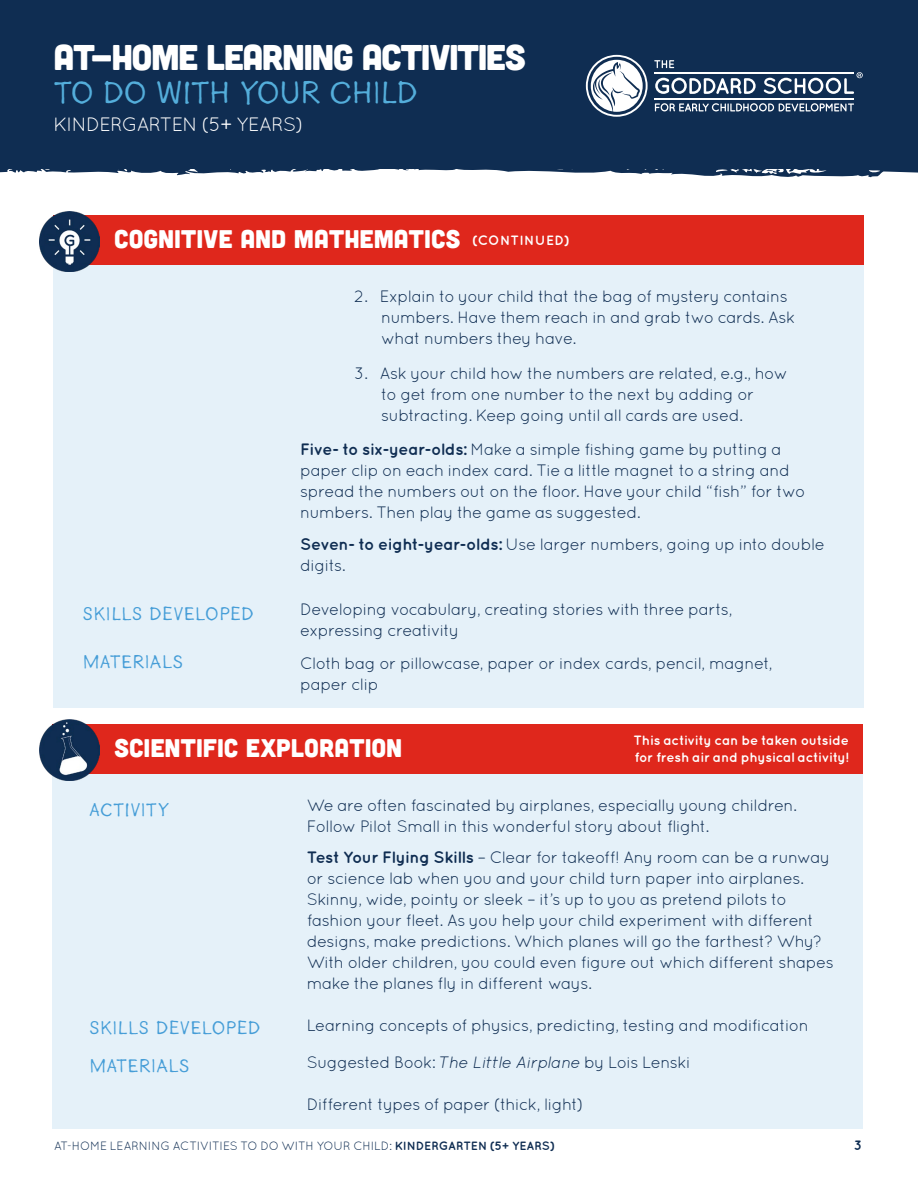
<style>
.page{position:relative;width:918px;height:1188px;background:#fff}
.page>*{position:absolute;margin:0;border:0;box-sizing:border-box;transform-origin:0 0}
.t1{font:35.7px "Cubano";letter-spacing:-.04em;color:#fff}
.t2{font:32.85px "Goodlife Sans";letter-spacing:-.045em;color:#54aedb}
.t3{font:25.5px "Cubano";letter-spacing:.005em;color:#fff}
.t4{font:19.5px "Goodlife Sans";letter-spacing:-.005em;color:#459dd7}
.t5{font:19.35px "Quicksand";letter-spacing:-.04em;color:#fff}
.t6{font:16.5px/21px "Quicksand";letter-spacing:-.035em;color:#0f2d52}
.t7{font:700 13.5px/16.5px "Quicksand";letter-spacing:-.02em;color:#fff}
.t8{font:700 13.5px "Quicksand";color:#0f2d52}
.t9{font:12px "Quicksand";letter-spacing:-.015em;color:#0f2d52}
.s1{font-family:"Quicksand";font-weight:700;font-size:13.5px}
.s2{font-weight:700}
.s3{font-style:italic}
</style>
<div class="page">
<div style="left:0;top:0;width:918px;height:168px;background:#0f2d52"></div>
<svg style="left:0;top:168px;width:918px;height:10px"></svg>
<svg style="left:655px;top:103px;width:199px;height:8px"></svg>
<svg style="left:654px;top:60px;width:20px;height:8px"></svg>
<svg style="left:655px;top:78px;width:101px;height:16px"></svg>
<hr style="left:654px;top:72px;width:200px;height:2px;background:#fff">
<hr style="left:654px;top:98px;width:200px;height:2px;background:#fff">
<svg style="left:586px;top:55px;width:62px;height:62px"></svg>
<svg style="left:764px;top:72px;width:99px;height:22px"></svg>
<div style="left:54px;top:265px;width:810px;height:443px;background:#e5f1f9"></div>
<div style="left:54px;top:215px;width:810px;height:50px;background:#df271c"></div>
<img style="left:39px;top:211px;width:61px;height:61px">
<div style="left:53px;top:773px;width:810px;height:356px;background:#e5f1f9"></div>
<div style="left:53px;top:724px;width:810px;height:49px;background:#df271c"></div>
<img style="left:39px;top:720px;width:61px;height:60px">
<h1 class="t1" style="left:54px;top:35px;width:474px">AT-HOME LEARNING ACTIVITIES</h1>
<h2 class="t2" style="left:54px;top:75px;width:366px">TO DO WITH YOUR CHILD</h2>
<p class="t5" style="left:54px;top:114px;width:252px">KINDERGARTEN (5+ YEARS)</p>
<h3 class="t3" style="left:114px;top:223px;width:457px">COGNITIVE AND MATHEMATICS <span class="s1">(CONTINUED)</span></h3>
<p class="t6" style="left:381px;top:286px;width:416px;text-indent:-27px">2. Explain to your child that the bag of mystery contains numbers. Have them reach in and grab two cards. Ask what numbers they have.</p>
<p class="t6" style="left:381px;top:362px;width:408px;text-indent:-27px">3. Ask your child how the numbers are related, e.g., how to get from one number to the next by adding or subtracting. Keep going until all cards are used.</p>
<p class="t6" style="left:300px;top:439px;width:507px"><span class="s2">Five- to six-year-olds:</span> Make a simple fishing game by putting a paper clip on each index card. Tie a little magnet to a string and spread the numbers out on the floor. Have your child “fish” for two numbers. Then play the game as suggested.</p>
<p class="t6" style="left:300px;top:533px;width:526px"><span class="s2">Seven- to eight-year-olds:</span> Use larger numbers, going up into double digits.</p>
<p class="t4" style="left:82px;top:603px;width:173px">SKILLS DEVELOPED</p>
<p class="t6" style="left:300px;top:599px;width:434px">Developing vocabulary, creating stories with three parts, expressing creativity</p>
<p class="t4" style="left:82px;top:651px;width:102px">MATERIALS</p>
<p class="t6" style="left:300px;top:652px;width:474px">Cloth bag or pillowcase, paper or index cards, pencil, magnet, paper clip</p>
<h3 class="t3" style="left:114px;top:732px;width:290px">SCIENTIFIC EXPLORATION</h3>
<p class="t7" style="left:634px;top:732px;width:217px">This activity can be taken outside for fresh air and physical activity!</p>
<p class="t4" style="left:89px;top:799px;width:82px">ACTIVITY</p>
<p class="t6" style="left:307px;top:794px;width:492px">We are often fascinated by airplanes, especially young children.<br>Follow Pilot Small in this wonderful story about flight.</p>
<p class="t6" style="left:307px;top:847px;width:529px"><span class="s2">Test Your Flying Skills</span> – Clear for takeoff! Any room can be a runway or science lab when you and your child turn paper into airplanes.<br>Skinny, wide, pointy or sleek – it’s up to you as pretend pilots to fashion your fleet. As you help your child experiment with different designs, make predictions. Which planes will go the farthest? Why?<br>With older children, you could even figure out which different shapes make the planes fly in different ways.</p>
<p class="t4" style="left:89px;top:1017px;width:173px">SKILLS DEVELOPED</p>
<p class="t6" style="left:307px;top:1015px;width:504px">Learning concepts of physics, predicting, testing and modification</p>
<p class="t4" style="left:89px;top:1056px;width:102px">MATERIALS</p>
<p class="t6" style="left:307px;top:1052px;width:385px">Suggested Book: <span class="s3">The Little Airplane</span> by Lois Lenski</p>
<p class="t6" style="left:307px;top:1094px;width:278px">Different types of paper (thick, light)</p>
<p class="t9" style="left:54px;top:1139px;width:502px">AT-HOME LEARNING ACTIVITIES TO DO WITH YOUR CHILD: <span class="s2">KINDERGARTEN (5+ YEARS)</span></p>
<p class="t8" style="left:854px;top:1137px;width:10px">3</p>
</div>
